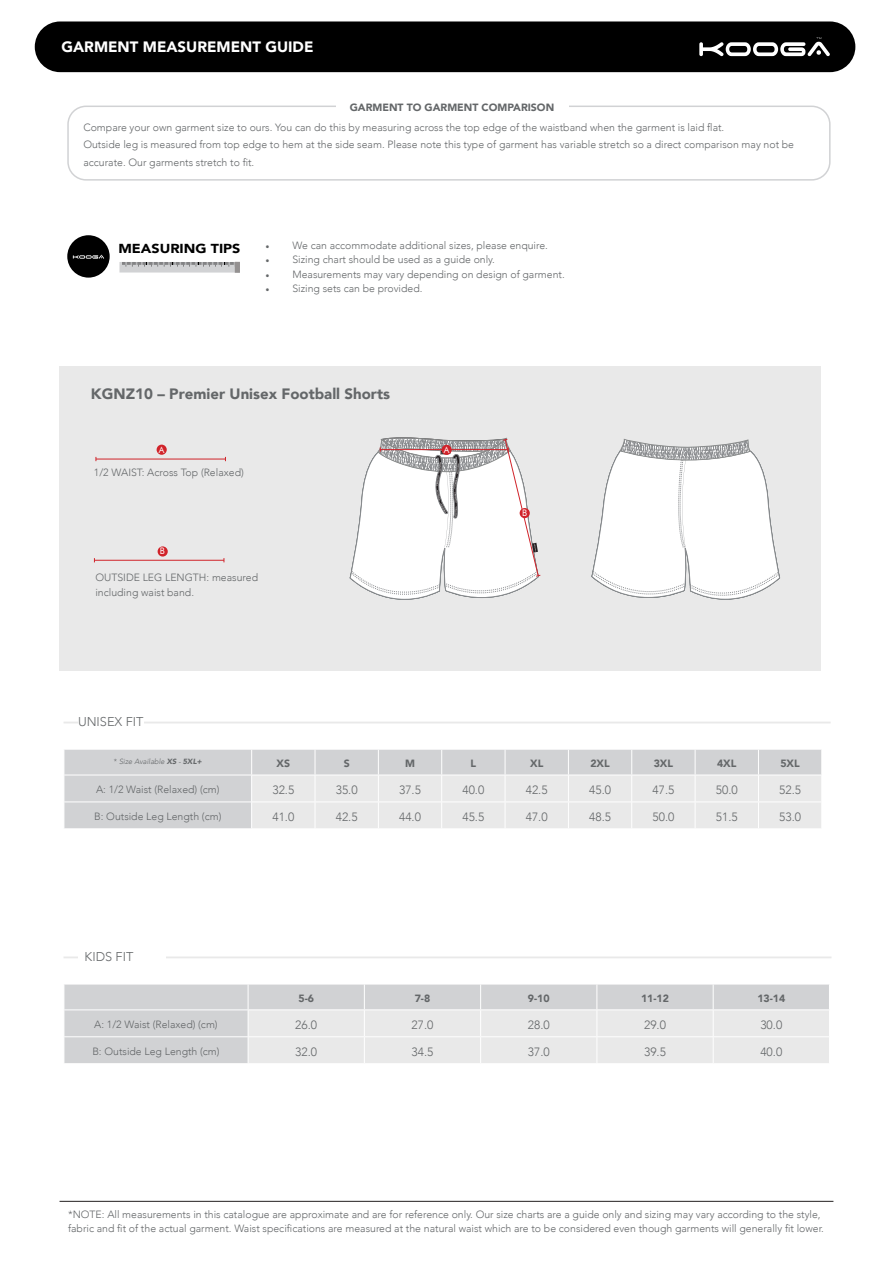
<style>
.page{position:relative;width:893px;height:1263px;background:#fff}
.page>*{position:absolute;margin:0;border:0;box-sizing:border-box;transform-origin:0 0}
.t1{font:900 15px "Avenir";color:#646769}
.t2{font:900 15px "Avenir";color:#fff}
.t3{font:900 13.05px "Avenir";color:#000;scale:1.1 1}
.t4{font:300 12.75px "Avenir";color:#646769}
.t5{font:300 12px "Avenir";color:#646769}
.t6{font:300 10.5px/14.5px "Avenir";color:#646769}
.t7{font:900 10.5px "Avenir";color:#646769}
.t8{font:9px "Futura BT";color:#fff}
.t9{font:italic 300 7.5px "Avenir";color:#646769}
.s1{font-family:"Minion Pro";font-weight:400}
.s2{font-style:normal}
.s3{font-weight:900}
</style>
<div class="page">
<div style="left:35px;top:21px;width:820px;height:51px;background:#000;border-radius:25px"></div>
<hr style="left:60px;top:1201px;width:773px;height:1px;background:#231f20">
<div style="left:67px;top:106px;width:764px;height:75px;border:2px solid #d1d2d4;border-radius:18px"></div>
<svg style="left:699px;top:21px;width:157px;height:35px"></svg>
<div style="left:119px;top:262px;width:121px;height:11px;background:#d1d2d4"></div>
<svg style="left:122px;top:262px;width:113px;height:5px"></svg>
<div style="left:235px;top:262px;width:5px;height:11px;background:#949191"></div>
<div style="left:67px;top:235px;width:43px;height:43px;background:#000;border-radius:50%"></div>
<svg style="left:73px;top:254px;width:31px;height:5px"></svg>
<div style="left:336px;top:100px;width:232px;height:16px;background:#fff"></div>
<div style="left:59px;top:366px;width:762px;height:305px;background:#e9e9e9"></div>
<svg style="left:592px;top:439px;width:188px;height:161px"></svg>
<hr style="left:96px;top:459px;width:129px;height:1px;background:#d1232a">
<hr style="left:94px;top:560px;width:130px;height:1px;background:#d1232a">
<div style="left:157px;top:445px;width:10px;height:10px;background:#d1232a;border-radius:50%"></div>
<div style="left:158px;top:546px;width:10px;height:10px;background:#d1232a;border-radius:50%"></div>
<svg style="left:350px;top:437px;width:191px;height:163px"></svg>
<div style="left:520px;top:508px;width:10px;height:10px;background:#d1232a;border-radius:50%"></div>
<hr style="left:64px;top:956px;width:767px;height:2px;background:#e9e9e9">
<div style="left:78px;top:948px;width:88px;height:18px;background:#fff"></div>
<div style="left:65px;top:985px;width:183px;height:78px;background:#d1d2d4"></div>
<hr style="left:64px;top:1009px;width:184px;height:1px;background:#fff">
<hr style="left:64px;top:1036px;width:184px;height:1px;background:#fff">
<svg style="left:64px;top:984px;width:1px;height:79px"></svg>
<svg style="left:248px;top:984px;width:581px;height:79px;background:#e2e2e3"></svg>
<hr style="left:64px;top:722px;width:767px;height:1px;background:#e9e9e9">
<div style="left:78px;top:713px;width:65px;height:13px;background:#fff"></div>
<div style="left:65px;top:750px;width:186px;height:78px;background:#d1d2d4"></div>
<hr style="left:64px;top:775px;width:188px;height:1px;background:#fff">
<hr style="left:64px;top:801px;width:188px;height:1px;background:#fff">
<svg style="left:64px;top:749px;width:1px;height:79px"></svg>
<svg style="left:251px;top:749px;width:571px;height:79px;background:#e2e2e3"></svg>
<p class="t2" style="left:62px;top:34px;width:253px">GARMENT MEASUREMENT GUIDE</p>
<p class="t7" style="left:350px;top:98px;width:206px">GARMENT TO GARMENT COMPARISON</p>
<p class="t6" style="left:83px;top:120px;width:642px">Compare your own garment size to ours. You can do this by measuring across the top edge of the waistband when the garment is laid flat.</p>
<p class="t6" style="left:83px;top:136px;width:712px;line-height:17.5px">Outside leg is measured from top edge to hem at the side seam. Please note this type of garment has variable stretch so a direct comparison may not be accurate. Our garments stretch to fit.</p>
<p class="t3" style="left:118px;top:237px;width:112px">MEASURING TIPS</p>
<p class="t6" style="left:265px;top:238px;width:284px"><span class="s1">•</span> We can accommodate additional sizes, please enquire.</p>
<p class="t6" style="left:265px;top:252px;width:231px"><span class="s1">•</span> Sizing chart should be used as a guide only.</p>
<p class="t6" style="left:265px;top:267px;width:301px"><span class="s1">•</span> Measurements may vary depending on design of garment.</p>
<p class="t6" style="left:265px;top:281px;width:159px"><span class="s1">•</span> Sizing sets can be provided.</p>
<p class="t1" style="left:91px;top:381px;width:301px">KGNZ10 – Premier Unisex Football Shorts</p>
<p class="t8" style="left:159px;top:444px;width:7px">A</p>
<p class="t6" style="left:94px;top:465px;width:151px">1/2 WAIST: Across Top (Relaxed)</p>
<p class="t8" style="left:160px;top:546px;width:7px">B</p>
<p class="t6" style="left:95px;top:570px;width:164px;line-height:15.3px">OUTSIDE LEG LENGTH: measured including waist band.</p>
<p class="t8" style="left:444px;top:444px;width:7px">A</p>
<p class="t8" style="left:522px;top:507px;width:7px">B</p>
<p class="t4" style="left:78px;top:714px;width:67px">UNISEX FIT</p>
<p class="t9" style="left:114px;top:757px;width:89px"><span class="s2">*</span> Size Available <span class="s3">XS</span> - <span class="s3">5XL+</span></p>
<p class="t7" style="left:277px;top:754px;width:15px">XS</p>
<p class="t7" style="left:344px;top:754px;width:8px">S</p>
<p class="t7" style="left:405px;top:754px;width:11px">M</p>
<p class="t7" style="left:471px;top:754px;width:7px">L</p>
<p class="t7" style="left:530px;top:754px;width:15px">XL</p>
<p class="t7" style="left:590px;top:754px;width:21px">2XL</p>
<p class="t7" style="left:654px;top:754px;width:21px">3XL</p>
<p class="t7" style="left:717px;top:754px;width:21px">4XL</p>
<p class="t7" style="left:780px;top:754px;width:21px">5XL</p>
<p class="t6" style="left:96px;top:782px;width:125px">A: 1/2 Waist (Relaxed) (cm)</p>
<p class="t5" style="left:272px;top:783px;width:23px">32.5</p>
<p class="t5" style="left:336px;top:783px;width:23px">35.0</p>
<p class="t5" style="left:399px;top:783px;width:23px">37.5</p>
<p class="t5" style="left:462px;top:783px;width:23px">40.0</p>
<p class="t5" style="left:526px;top:783px;width:23px">42.5</p>
<p class="t5" style="left:589px;top:783px;width:23px">45.0</p>
<p class="t5" style="left:652px;top:783px;width:23px">47.5</p>
<p class="t5" style="left:716px;top:783px;width:23px">50.0</p>
<p class="t5" style="left:779px;top:783px;width:23px">52.5</p>
<p class="t6" style="left:94px;top:809px;width:129px">B: Outside Leg Length (cm)</p>
<p class="t5" style="left:272px;top:810px;width:23px">41.0</p>
<p class="t5" style="left:336px;top:810px;width:23px">42.5</p>
<p class="t5" style="left:399px;top:810px;width:23px">44.0</p>
<p class="t5" style="left:462px;top:810px;width:23px">45.5</p>
<p class="t5" style="left:526px;top:810px;width:23px">47.0</p>
<p class="t5" style="left:589px;top:810px;width:23px">48.5</p>
<p class="t5" style="left:652px;top:810px;width:23px">50.0</p>
<p class="t5" style="left:716px;top:810px;width:23px">51.5</p>
<p class="t5" style="left:779px;top:810px;width:23px">53.0</p>
<p class="t4" style="left:85px;top:949px;width:50px">KIDS FIT</p>
<p class="t7" style="left:298px;top:989px;width:17px">5-6</p>
<p class="t7" style="left:415px;top:989px;width:17px">7-8</p>
<p class="t7" style="left:528px;top:989px;width:23px">9-10</p>
<p class="t7" style="left:641px;top:989px;width:29px">11-12</p>
<p class="t7" style="left:757px;top:989px;width:29px">13-14</p>
<p class="t6" style="left:94px;top:1017px;width:125px">A: 1/2 Waist (Relaxed) (cm)</p>
<p class="t5" style="left:295px;top:1018px;width:23px">26.0</p>
<p class="t5" style="left:412px;top:1018px;width:23px">27.0</p>
<p class="t5" style="left:528px;top:1018px;width:23px">28.0</p>
<p class="t5" style="left:644px;top:1018px;width:23px">29.0</p>
<p class="t5" style="left:760px;top:1018px;width:23px">30.0</p>
<p class="t6" style="left:92px;top:1044px;width:129px">B: Outside Leg Length (cm)</p>
<p class="t5" style="left:295px;top:1045px;width:23px">32.0</p>
<p class="t5" style="left:412px;top:1045px;width:23px">34.5</p>
<p class="t5" style="left:528px;top:1045px;width:23px">37.0</p>
<p class="t5" style="left:644px;top:1045px;width:23px">39.5</p>
<p class="t5" style="left:760px;top:1045px;width:23px">40.0</p>
<p class="t6" style="left:68px;top:1207px;width:757px">*NOTE: All measurements in this catalogue are approximate and are for reference only. Our size charts are a guide only and sizing may vary according to the style, fabric and fit of the actual garment. Waist specifications are measured at the natural waist which are to be considered even though garments will generally fit lower.</p>
</div>
